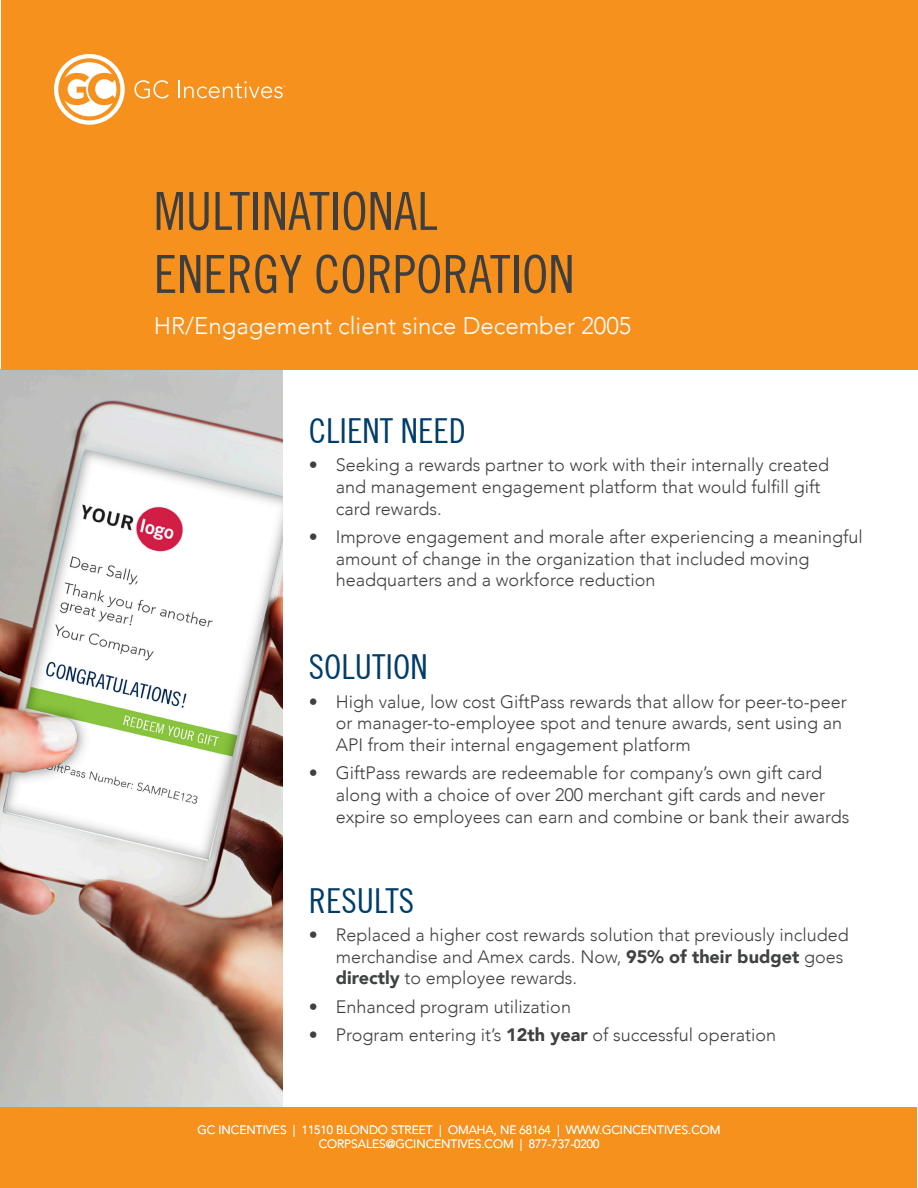
<style>
.page{position:relative;width:918px;height:1188px;background:#fff}
.page>*{position:absolute;margin:0;border:0;box-sizing:border-box;transform-origin:0 0}
.t1{font:condensed 52.5px/63px "Trade Gothic No.18";color:#3e3e3f}
.t2{font:condensed 34.5px "Trade Gothic No.18";color:#003d69}
.t3{font:300 24px "Avenir";color:#fff}
.t4{font:300 18px/21.6px "Avenir";color:#404041}
.t5{font:300 18px/21.6px "Avenir";color:#404342}
.t6{font:300 12px/14.4px "Avenir";color:#fff;text-align:center}
.s1{font-weight:900}
</style>
<div class="page">
<img style="left:0;top:369px;width:283px;height:738px">
<div style="left:2px;top:0;width:916px;height:369px;background:#f6911e"></div>
<div style="left:1px;top:1107px;width:916px;height:81px;background:#f6911e"></div>
<svg style="left:54px;top:54px;width:71px;height:71px"></svg>
<svg style="left:134px;top:80px;width:35px;height:18px"></svg>
<svg style="left:178px;top:81px;width:107px;height:17px"></svg>
<h1 class="t1" style="left:154px;top:179px;width:422px">MULTINATIONAL<br>ENERGY CORPORATION</h1>
<h3 class="t3" style="left:154px;top:311px;width:479px">HR/Engagement client since December 2005</h3>
<h2 class="t2" style="left:309px;top:410px;width:159px">CLIENT NEED</h2>
<p class="t4" style="left:336px;top:454px;width:495px;text-indent:-27px">• Seeking a rewards partner to work with their internally created and management engagement platform that would fulfill gift card rewards.</p>
<p class="t4" style="left:336px;top:526px;width:528px;text-indent:-27px">• Improve engagement and morale after experiencing a meaningful amount of change in the organization that included moving headquarters and a workforce reduction</p>
<h2 class="t2" style="left:309px;top:646px;width:120px">SOLUTION</h2>
<p class="t4" style="left:336px;top:691px;width:512px;text-indent:-27px">• High value, low cost GiftPass rewards that allow for peer-to-peer or manager-to-employee spot and tenure awards, sent using an<br>API from their internal engagement platform</p>
<p class="t4" style="left:336px;top:762px;width:515px;text-indent:-27px">• GiftPass rewards are redeemable for company’s own gift card along with a choice of over 200 merchant gift cards and never expire so employees can earn and combine or bank their awards</p>
<h2 class="t2" style="left:309px;top:880px;width:107px">RESULTS</h2>
<p class="t5" style="left:336px;top:924px;width:514px;text-indent:-27px">• Replaced a higher cost rewards solution that previously included merchandise and Amex cards. Now, <span class="s1">95% of their budget</span> goes <span class="s1">directly</span> to employee rewards.</p>
<p class="t4" style="left:309px;top:996px;width:264px">• Enhanced program utilization</p>
<p class="t4" style="left:309px;top:1024px;width:469px">• Program entering it’s <span class="s1">12th year</span> of successful operation</p>
<p class="t6" style="left:198px;top:1122px;width:524px">GC INCENTIVES | 11510 BLONDO STREET | OMAHA, NE 68164 | WWW.GCINCENTIVES.COM<br>CORPSALES@GCINCENTIVES.COM | 877-737-0200</p>
</div>
